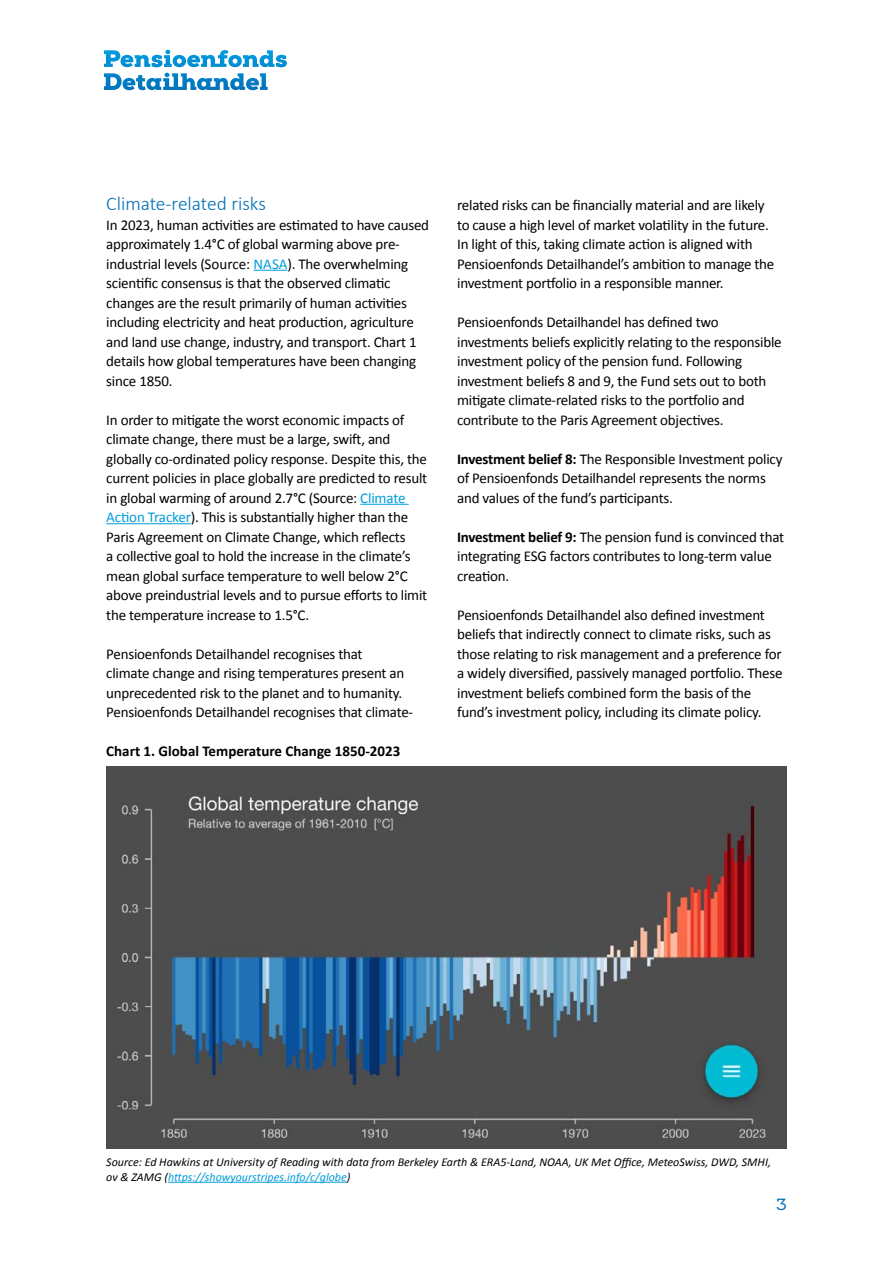
<style>
.page{position:relative;width:893px;height:1263px;background:#fff}
.page>*{position:absolute;margin:0;border:0;box-sizing:border-box;transform-origin:0 0}
.t1{font:300 19.5px "Calibri";color:#006db7}
.t2{font:16.5px "Nexa Slab";color:#006db7}
.t3{font:15px/19.5px "Calibri";letter-spacing:-.015em;color:#000}
.t4{font:700 15px "Calibri";color:#000}
.t5{font:italic 12px/14.4px "Calibri";color:#000}
.s1{color:#009cdb}
.s2{font-weight:700}
</style>
<div class="page">
<hr style="left:254px;top:270px;width:33px;height:1px;background:#009cdb">
<hr style="left:360px;top:504px;width:49px;height:1px;background:#009cdb">
<hr style="left:106px;top:523px;width:85px;height:1px;background:#009cdb">
<img style="left:106px;top:766px;width:681px;height:383px">
<hr style="left:168px;top:1182px;width:179px;height:1px;background:#009cdb">
<svg style="left:104px;top:50px;width:183px;height:17px"></svg>
<svg style="left:104px;top:73px;width:164px;height:17px"></svg>
<h1 class="t1" style="left:106px;top:191px;width:161px">Climate-related risks</h1>
<p class="t3" style="left:106px;top:214px;width:324px">In 2023, human activities are estimated to have caused approximately 1.4°C of global warming above pre&shy;industrial levels (Source: <span class="s1">NASA</span>). The overwhelming scientific consensus is that the observed climatic changes are the result primarily of human activities including electricity and heat production, agriculture and land use change, industry, and transport. Chart 1 details how global temperatures have been changing since 1850.</p>
<p class="t3" style="left:106px;top:409px;width:322px">In order to mitigate the worst economic impacts of climate change, there must be a large, swift, and globally co-ordinated policy response. Despite this, the current policies in place globally are predicted to result in global warming of around 2.7°C (Source: <span class="s1">Climate Action Tracker</span>). This is substantially higher than the Paris Agreement on Climate Change, which reflects<br>a collective goal to hold the increase in the climate’s mean global surface temperature to well below 2°C above preindustrial levels and to pursue efforts to limit the temperature increase to 1.5°C.</p>
<p class="t3" style="left:106px;top:643px;width:308px">Pensioenfonds Detailhandel recognises that<br>climate change and rising temperatures present an unprecedented risk to the planet and to humanity.<br>Pensioenfonds Detailhandel recognises that climate-</p>
<p class="t4" style="left:106px;top:740px;width:296px">Chart 1. Global Temperature Change 1850-2023</p>
<p class="t3" style="left:457px;top:195px;width:319px">related risks can be financially material and are likely to cause a high level of market volatility in the future.<br>In light of this, taking climate action is aligned with Pensioenfonds Detailhandel’s ambition to manage the investment portfolio in a responsible manner.</p>
<p class="t3" style="left:457px;top:312px;width:326px">Pensioenfonds Detailhandel has defined two investments beliefs explicitly relating to the responsible investment policy of the pension fund. Following investment beliefs 8 and 9, the Fund sets out to both mitigate climate-related risks to the portfolio and contribute to the Paris Agreement objectives.</p>
<p class="t3" style="left:457px;top:448px;width:327px"><span class="s2">Investment belief 8:</span> The Responsible Investment policy of Pensioenfonds Detailhandel represents the norms and values of the fund’s participants.</p>
<p class="t3" style="left:457px;top:526px;width:329px"><span class="s2">Investment belief 9:</span> The pension fund is convinced that integrating ESG factors contributes to long-term value creation.</p>
<p class="t3" style="left:457px;top:604px;width:327px">Pensioenfonds Detailhandel also defined investment beliefs that indirectly connect to climate risks, such as those relating to risk management and a preference for a widely diversified, passively managed portfolio. These investment beliefs combined form the basis of the fund’s investment policy, including its climate policy.</p>
<p class="t5" style="left:106px;top:1155px;width:666px">Source: Ed Hawkins at University of Reading with data from Berkeley Earth &amp; ERA5-Land, NOAA, UK Met Office, MeteoSwiss, DWD, SMHI, ov &amp; ZAMG (<span class="s1">https://showyourstripes.info/c/globe</span>)</p>
<p class="t2" style="left:776px;top:1194px;width:12px">3</p>
</div>
